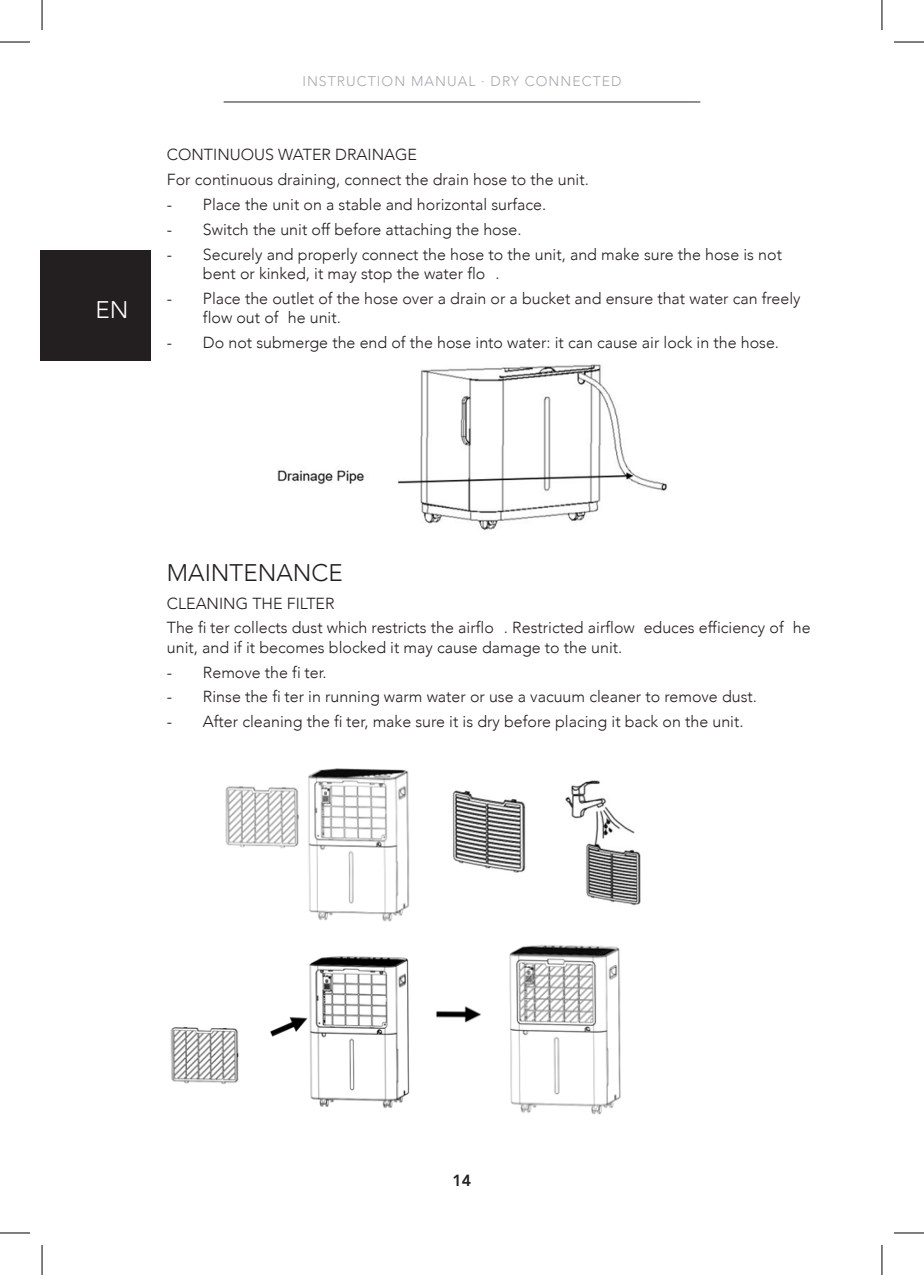
<style>
.page{position:relative;width:924px;height:1275px;background:#fff}
.page>*{position:absolute;margin:0;border:0;box-sizing:border-box;transform-origin:0 0}
.List_Paragraph{font:300 24px "Avenir";color:#231f20}
.t1{font:300 24px "Avenir";color:#fff}
.List_Paragraph-2{font:300 16px/19.2px "Avenir";color:#231f20}
.t2{font:800 16px "Avenir LT Pro";color:#231f20}
.t3{font:300 14px "Avenir";letter-spacing:.075em;color:#a8a9ad}
.s1{font-family:"Avenir LT Pro"}
</style>
<div class="page">
<hr style="left:223px;top:101px;width:477px;height:1px;background:#231f20">
<div style="left:40px;top:250px;width:111px;height:110px;background:#231f20"></div>
<img style="left:225px;top:768px;width:185px;height:154px">
<img style="left:170px;top:944px;width:451px;height:171px">
<img style="left:452px;top:780px;width:189px;height:126px">
<img style="left:277px;top:364px;width:390px;height:166px">
<hr style="left:0;top:42px;width:30px;height:1px;background:#000">
<hr style="left:893px;top:42px;width:30px;height:1px;background:#000">
<hr style="left:0;top:1232px;width:30px;height:1px;background:#000">
<hr style="left:893px;top:1232px;width:30px;height:1px;background:#000">
<hr style="left:42px;top:0;width:1px;height:30px;background:#000">
<hr style="left:42px;top:1245px;width:1px;height:30px;background:#000">
<hr style="left:881px;top:0;width:1px;height:30px;background:#000">
<hr style="left:881px;top:1245px;width:1px;height:30px;background:#000">
<h1 class="t1" style="left:96px;top:295px;width:34px">EN</h1>
<p class="t3" style="left:302px;top:73px;width:320px">INSTRUCTION MANUAL <span class="s1">·</span> DRY CONNECTED</p>
<p class="List_Paragraph-2" style="left:167px;top:145px;width:251px">CONTINUOUS WATER DRAINAGE</p>
<p class="List_Paragraph-2" style="left:167px;top:170px;width:423px">For continuous draining, connect the drain hose to the unit.</p>
<p class="List_Paragraph-2" style="left:167px;top:195px;width:381px">- Place the unit on a stable and horizontal surface.</p>
<p class="List_Paragraph-2" style="left:167px;top:220px;width:356px">- Switch the unit off before attaching the hose.</p>
<p class="List_Paragraph-2" style="left:203px;top:244px;width:580px;text-indent:-36px">- Securely and properly connect the hose to the unit, and make sure the hose is not bent or kinked, it may stop the water flo .</p>
<p class="List_Paragraph-2" style="left:203px;top:289px;width:599px;text-indent:-36px">- Place the outlet of the hose over a drain or a bucket and ensure that water can freely flow out of he unit.</p>
<p class="List_Paragraph-2" style="left:167px;top:333px;width:613px">- Do not submerge the end of the hose into water: it can cause air lock in the hose.</p>
<p class="List_Paragraph" style="left:167px;top:559px;width:177px">MAINTENANCE</p>
<p class="List_Paragraph-2" style="left:167px;top:593px;width:169px">CLEANING THE FILTER</p>
<p class="List_Paragraph-2" style="left:167px;top:618px;width:645px">The fi ter collects dust which restricts the airflo . Restricted airflow educes efficiency of he unit, and if it becomes blocked it may cause damage to the unit.</p>
<p class="List_Paragraph-2" style="left:167px;top:662px;width:161px">- Remove the fi ter.</p>
<p class="List_Paragraph-2" style="left:167px;top:687px;width:591px">- Rinse the fi ter in running warm water or use a vacuum cleaner to remove dust.</p>
<p class="List_Paragraph-2" style="left:167px;top:712px;width:578px">- After cleaning the fi ter, make sure it is dry before placing it back on the unit.</p>
<p class="t2" style="left:452px;top:1170px;width:20px">14</p>
</div>
